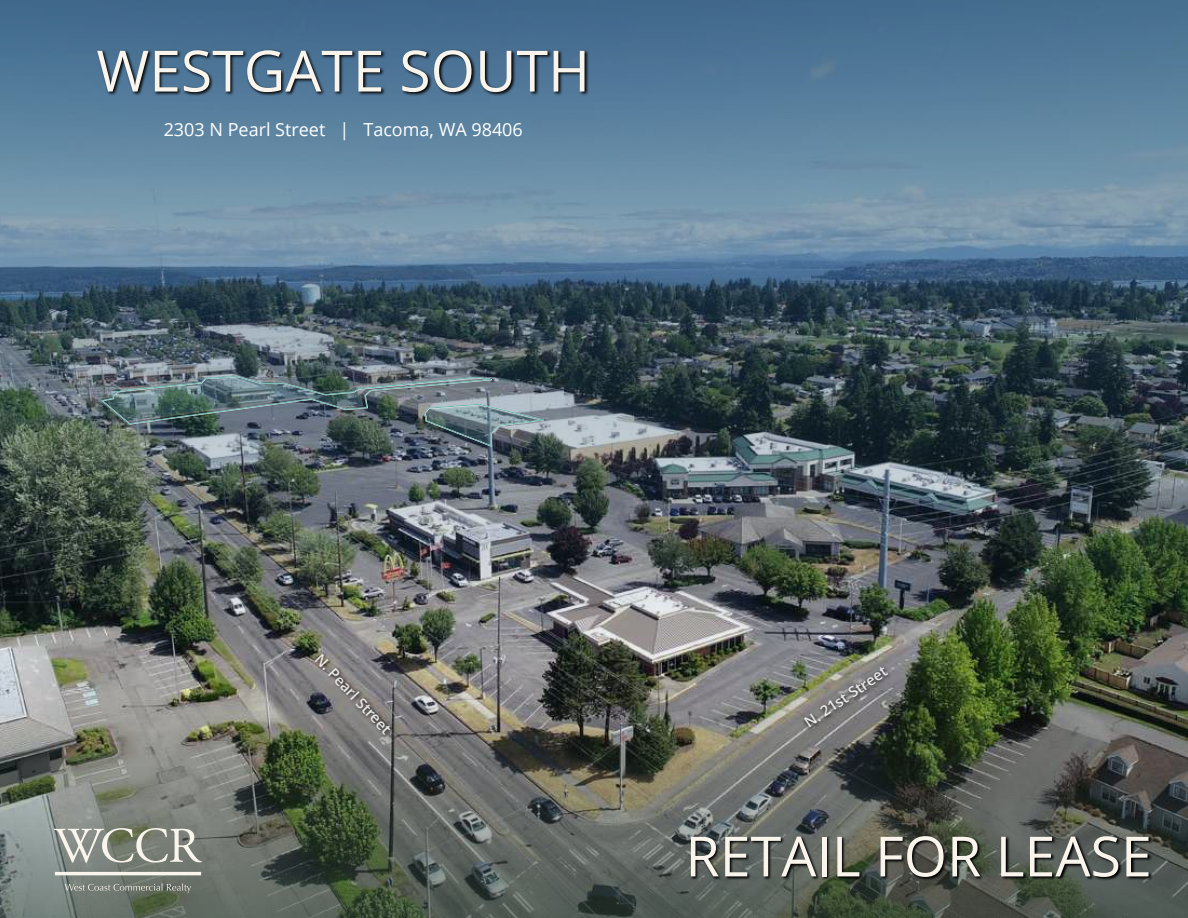
<style>
.page{position:relative;width:1188px;height:918px;background:#fff}
.page>*{position:absolute;margin:0;border:0;box-sizing:border-box;transform-origin:0 0}
.t1{font:57px "Open Sans";color:#f9f5ed}
.t2{font:55.5px "Open Sans";color:#f9f5ed}
.t3{font:18px "Open Sans";color:#fff}
.t4{font:600 14.85px "Open Sans";color:#fff}
</style>
<div class="page">
<svg style="left:0;top:720px;width:1188px;height:198px;background:#5d635a"></svg>
<img style="left:0;top:0;width:1188px;height:720px">
<svg style="left:96px;top:49px;width:493px;height:47px;background:#395770"></svg>
<svg style="left:690px;top:835px;width:463px;height:45px;background:#41453f"></svg>
<svg style="left:54px;top:828px;width:148px;height:35px;background:#979b92"></svg>
<hr style="left:55px;top:872px;width:146px;height:3px;background:#f9f5ed">
<svg style="left:65px;top:883px;width:126px;height:10px"></svg>
<svg style="left:312px;top:651px;width:83px;height:88px;background:#757374"></svg>
<svg style="left:801px;top:665px;width:92px;height:67px;background:#7b7b75"></svg>
<img style="left:94px;top:373px;width:451px;height:75px">
<h1 class="t1" style="left:96px;top:32px;width:495px">WESTGATE SOUTH</h1>
<p class="t3" style="left:164px;top:117px;width:361px">2303 N Pearl Street | Tacoma, WA 98406</p>
<p class="t4" style="left:326px;top:649px;width:105px;rotate:47deg">N. Pearl Street</p>
<p class="t4" style="left:800px;top:715px;width:98px;rotate:-34deg">N. 21st Street</p>
<h2 class="t2" style="left:685px;top:818px;width:468px">RETAIL FOR LEASE</h2>
</div>
